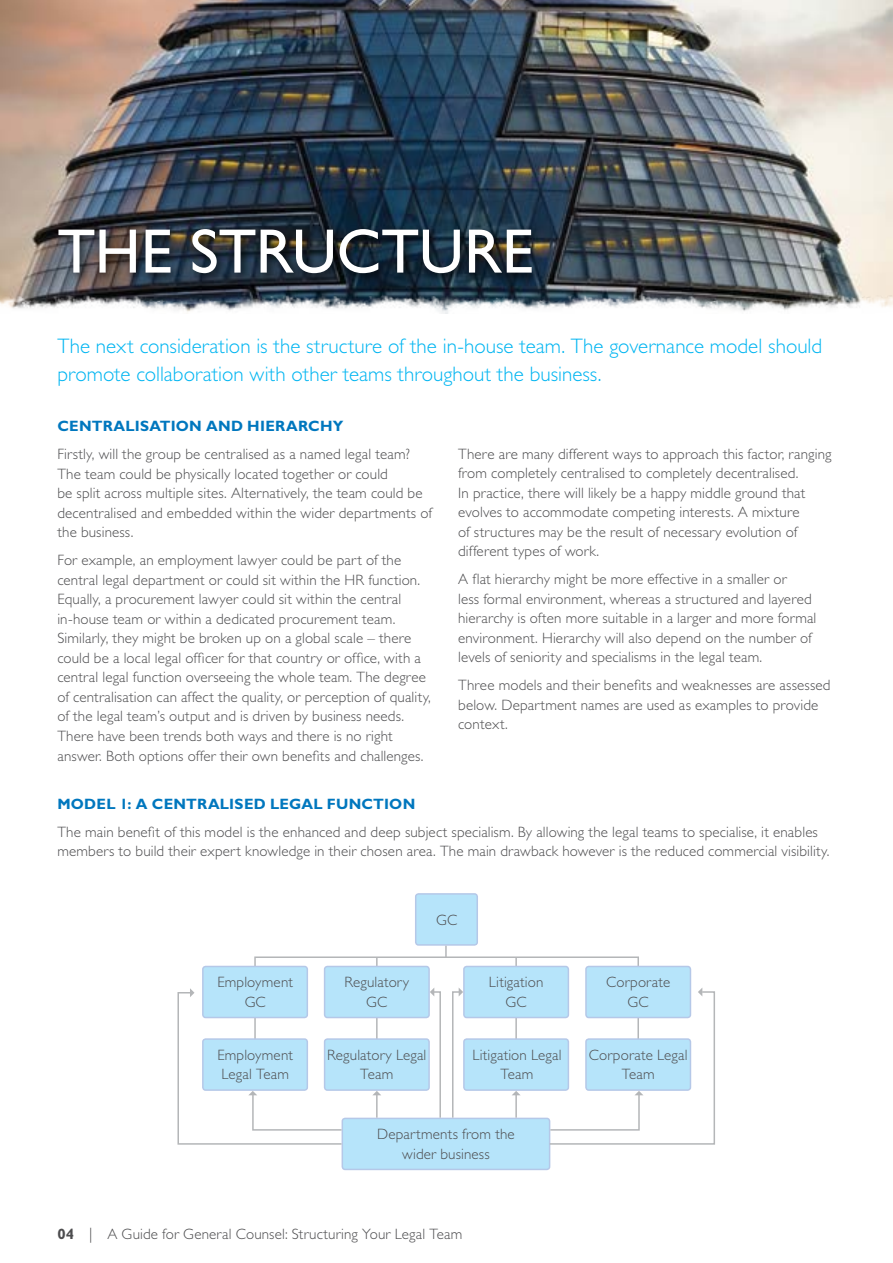
<style>
.page{position:relative;width:893px;height:1263px;background:#fff}
.page>*{position:absolute;margin:0;border:0;box-sizing:border-box;transform-origin:0 0}
.t1{font:63px "Gill Sans Std";color:#fff}
.t2{font:300 21px/28.5px "Gill Sans Std";color:#00b5f1}
.t3{font:300 15px/19.5px "Gill Sans Std";letter-spacing:.01em;color:#4d4d4f;text-align:center}
.t4{font:700 15px "Gill Sans Std";letter-spacing:.02em;color:#0077be}
.s1{font-weight:700}
</style>
<div class="page">
<hr style="left:515px;top:958px;width:2px;height:88px;background:#b4b6b8">
<hr style="left:376px;top:958px;width:2px;height:88px;background:#b4b6b8">
<img style="left:0;top:0;width:893px;height:273px">
<div style="left:54px;top:225px;width:489px;height:59px;background:#000;opacity:.75"></div>
<img style="left:0;top:273px;width:893px;height:41px">
<div style="left:416px;top:894px;width:61px;height:51px;background:#b6e4fa;border-radius:3px"></div>
<div style="left:415px;top:893px;width:63px;height:53px;border:2px solid #b5c8e8;border-radius:3px"></div>
<div style="left:342px;top:1118px;width:208px;height:51px;background:#b6e4fa;border-radius:3px"></div>
<div style="left:342px;top:1118px;width:208px;height:52px;border:2px solid #b5c8e8;border-radius:3px"></div>
<svg style="left:445px;top:946px;width:2px;height:10px"></svg>
<div style="left:254px;top:956px;width:385px;height:91px;border:2px solid #b4b6b8"></div>
<div style="left:203px;top:966px;width:104px;height:51px;background:#b6e4fa;border-radius:3px"></div>
<div style="left:202px;top:966px;width:106px;height:52px;border:2px solid #b5c8e8;border-radius:3px"></div>
<div style="left:586px;top:966px;width:104px;height:51px;background:#b6e4fa;border-radius:3px"></div>
<div style="left:585px;top:966px;width:106px;height:52px;border:2px solid #b5c8e8;border-radius:3px"></div>
<div style="left:325px;top:966px;width:104px;height:51px;background:#b6e4fa;border-radius:3px"></div>
<div style="left:324px;top:966px;width:106px;height:52px;border:2px solid #b5c8e8;border-radius:3px"></div>
<div style="left:325px;top:1039px;width:104px;height:51px;background:#b6e4fa;border-radius:3px"></div>
<div style="left:324px;top:1038px;width:106px;height:53px;border:2px solid #b5c8e8;border-radius:3px"></div>
<div style="left:464px;top:966px;width:104px;height:51px;background:#b6e4fa;border-radius:3px"></div>
<div style="left:463px;top:966px;width:106px;height:52px;border:2px solid #b5c8e8;border-radius:3px"></div>
<div style="left:464px;top:1039px;width:104px;height:51px;background:#b6e4fa;border-radius:3px"></div>
<div style="left:463px;top:1038px;width:106px;height:53px;border:2px solid #b5c8e8;border-radius:3px"></div>
<hr style="left:376px;top:1093px;width:2px;height:25px;background:#b4b6b8">
<hr style="left:515px;top:1093px;width:2px;height:25px;background:#b4b6b8">
<svg style="left:451px;top:988px;width:12px;height:131px"></svg>
<svg style="left:430px;top:988px;width:12px;height:131px"></svg>
<svg style="left:373px;top:1091px;width:8px;height:4px"></svg>
<svg style="left:177px;top:988px;width:166px;height:157px"></svg>
<svg style="left:512px;top:1091px;width:8px;height:4px"></svg>
<svg style="left:548px;top:987px;width:167px;height:158px"></svg>
<h1 class="t1" style="left:57px;top:215px;width:202px">THE STRUCTURE</h1>
<h2 class="t2" style="left:57px;top:332px;width:766px">The next consideration is the structure of the in-house team. The governance model should promote collaboration with other teams throughout the business.</h2>
<p class="t4" style="left:57px;top:417px;width:288px">CENTRALISATION AND HIERARCHY</p>
<p class="t3" style="left:57px;top:445px;width:376px;text-align:left">Firstly, will the group be centralised as a named legal team?<br>The team could be physically located together or could<br>be split across multiple sites. Alternatively, the team could be decentralised and embedded within the wider departments of the business.</p>
<p class="t3" style="left:57px;top:551px;width:375px;text-align:left">For example, an employment lawyer could be part of the central legal department or could sit within the HR function.<br>Equally, a procurement lawyer could sit within the central in-house team or within a dedicated procurement team.<br>Similarly, they might be broken up on a global scale – there could be a local legal officer for that country or office, with a central legal function overseeing the whole team. The degree of centralisation can affect the quality, or perception of quality, of the legal team’s output and is driven by business needs.<br>There have been trends both ways and there is no right answer. Both options offer their own benefits and challenges.</p>
<p class="t3" style="left:458px;top:444px;width:375px;text-align:left">There are many different ways to approach this factor, ranging from completely centralised to completely decentralised.<br>In practice, there will likely be a happy middle ground that evolves to accommodate competing interests. A mixture<br>of structures may be the result of necessary evolution of different types of work.</p>
<p class="t3" style="left:458px;top:570px;width:360px;text-align:left">A flat hierarchy might be more effective in a smaller or<br>less formal environment, whereas a structured and layered hierarchy is often more suitable in a larger and more formal environment. Hierarchy will also depend on the number of levels of seniority and specialisms in the legal team.</p>
<p class="t3" style="left:458px;top:676px;width:374px;text-align:left">Three models and their benefits and weaknesses are assessed below. Department names are used as examples to provide context.</p>
<p class="t4" style="left:57px;top:795px;width:359px">MODEL 1: A CENTRALISED LEGAL FUNCTION</p>
<p class="t3" style="left:57px;top:822px;width:774px;text-align:left">The main benefit of this model is the enhanced and deep subject specialism. By allowing the legal teams to specialise, it enables members to build their expert knowledge in their chosen area. The main drawback however is the reduced commercial visibility.</p>
<p class="t3" style="left:217px;top:973px;width:77px">Employment<br>GC</p>
<p class="t3" style="left:436px;top:910px;width:23px">GC</p>
<p class="t3" style="left:345px;top:973px;width:66px">Regulatory<br>GC</p>
<p class="t3" style="left:489px;top:973px;width:56px">Litigation<br>GC</p>
<p class="t3" style="left:606px;top:973px;width:66px">Corporate<br>GC</p>
<p class="t3" style="left:217px;top:1045px;width:77px;text-align:left">Employment<br>Legal Team</p>
<p class="t3" style="left:327px;top:1045px;width:101px">Regulatory Legal<br>Team</p>
<p class="t3" style="left:472px;top:1045px;width:91px">Litigation Legal<br>Team</p>
<p class="t3" style="left:589px;top:1045px;width:100px">Corporate Legal<br>Team</p>
<p class="t3" style="left:377px;top:1125px;width:139px">Departments from the wider business</p>
<p class="t3" style="left:57px;top:1225px;width:406px"><span class="s1">04</span> | A Guide for General Counsel: Structuring Your Legal Team</p>
</div>
